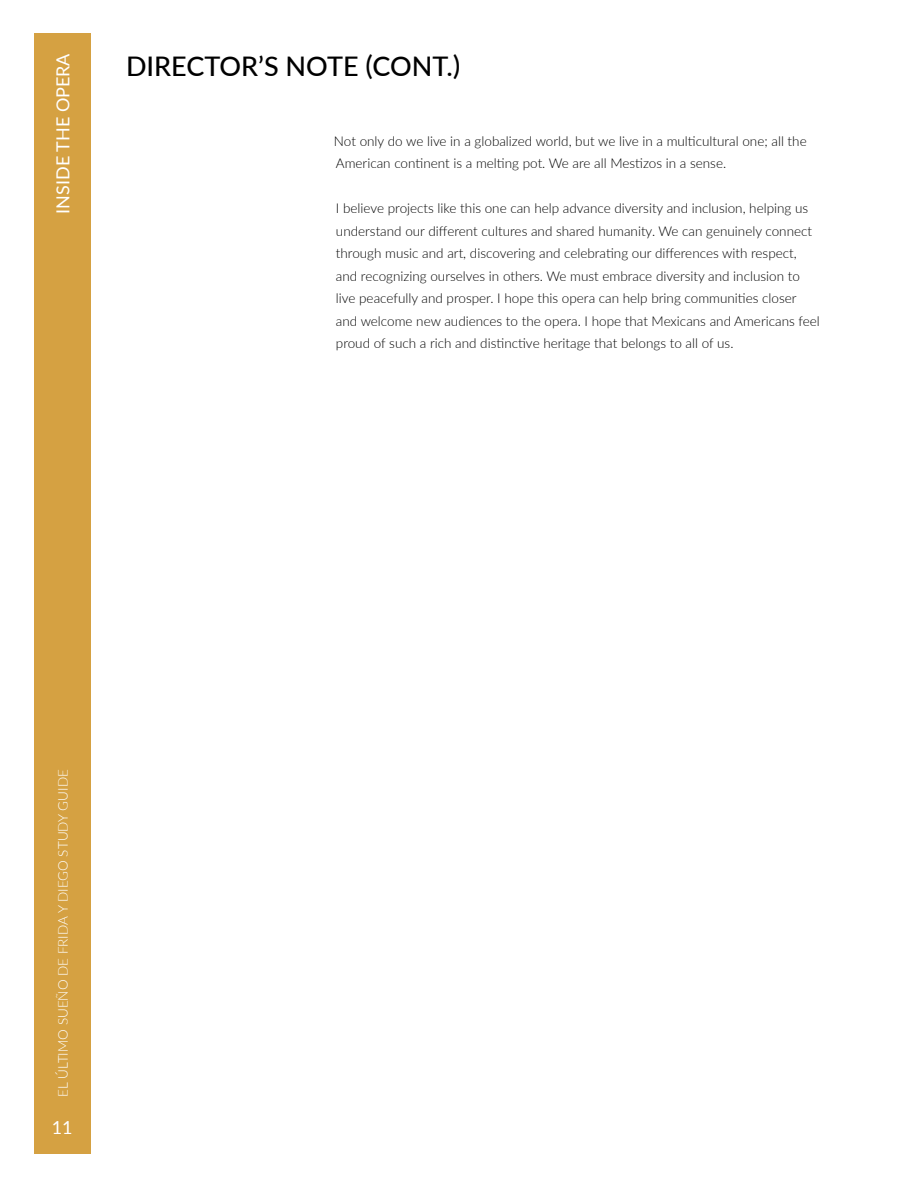
<style>
.page{position:relative;width:918px;height:1188px;background:#fff}
.page>*{position:absolute;margin:0;border:0;box-sizing:border-box;transform-origin:0 0}
.t1{font:500 27px "Lato";color:#000}
.t2{font:18px "Lato";color:#fff}
.t3{font:300 13.5px/22.5px "Lato";color:#000}
.t4{font:300 13.5px "Lato";color:#fff}
</style>
<div class="page">
<div style="left:34px;top:34px;width:57px;height:1120px;background:#d5a142"></div>
<h2 class="t2" style="left:50px;top:214px;width:162px;rotate:-90deg">INSIDE THE OPERA</h2>
<h1 class="t1" style="left:126px;top:46px;width:336px">DIRECTOR’S NOTE (CONT.)</h1>
<p class="t3" style="left:334px;top:129px;width:474px">Not only do we live in a globalized world, but we live in a multicultural one; all the<br>American continent is a melting pot. We are all Mestizos in a sense.</p>
<p class="t3" style="left:336px;top:197px;width:485px">I believe projects like this one can help advance diversity and inclusion, helping us understand our different cultures and shared humanity. We can genuinely connect through music and art, discovering and celebrating our differences with respect, and recognizing ourselves in others. We must embrace diversity and inclusion to live peacefully and prosper. I hope this opera can help bring communities closer and welcome new audiences to the opera. I hope that Mexicans and Americans feel proud of such a rich and distinctive heritage that belongs to all of us.</p>
<p class="t4" style="left:53px;top:1097px;width:329px;rotate:-90deg">EL ÚLTIMO SUEÑO DE FRIDA Y DIEGO STUDY GUIDE</p>
<h2 class="t2" style="left:52px;top:1115px;width:22px">11</h2>
</div>
